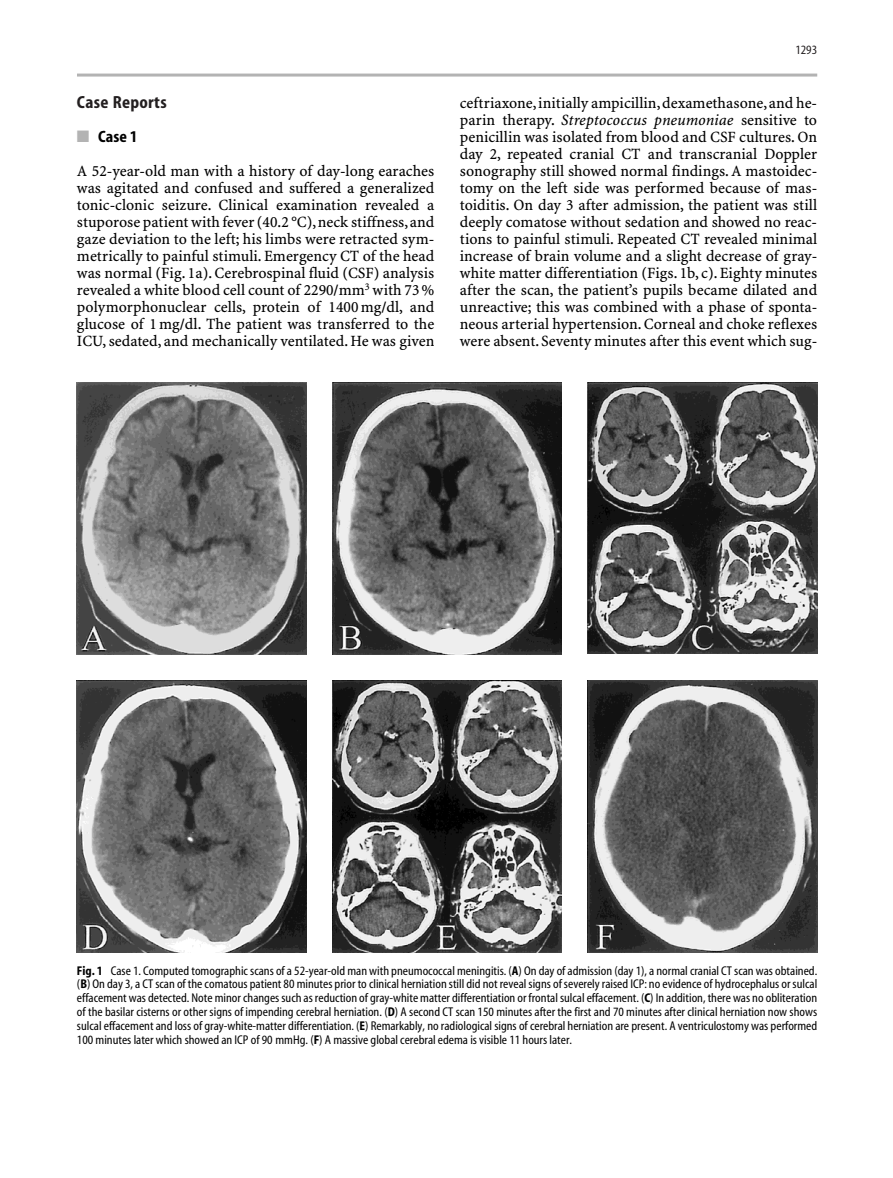
<style>
.page{position:relative;width:893px;height:1178px;background:#fff}
.page>*{position:absolute;margin:0;border:0;box-sizing:border-box;transform-origin:0 0}
.t1{font:17.7px "Myriad CB";letter-spacing:.015em;color:#231f20}
.t2{font:16.5px "Myriad CB";color:#000}
.t3{font:15.75px/17px "S Minion Plus Tab";color:#000;text-align:justify}
.t4{font:12.75px/13.8px "Myriad CR";color:#000;text-align:justify}
.t5{font:12.75px "Myriad CR";color:#231f20}
.s1{color:#b3b3b3}
.s2{font-style:italic}
.s3{font-family:"Myriad CB"}
</style>
<div class="page">
<hr style="left:77px;top:74px;width:740px;height:3px;background:#b3b3b3">
<img style="left:77px;top:382px;width:230px;height:272px">
<img style="left:332px;top:383px;width:230px;height:271px">
<img style="left:587px;top:382px;width:230px;height:271px">
<img style="left:77px;top:680px;width:230px;height:272px">
<img style="left:332px;top:680px;width:230px;height:272px">
<img style="left:587px;top:680px;width:230px;height:272px">
<p class="t1" style="left:77px;top:96px;width:91px">Case Reports</p>
<p class="t2" style="left:77px;top:130px;width:62px"><span class="s1">■</span> Case 1</p>
<p class="t3" style="left:77px;top:164px;width:359px">A 52-year-old man with a history of day-long earaches was agitated and confused and suffered a generalized tonic-clonic seizure. Clinical examination revealed a stuporose patient with fever (40.2 °C),neck stiffness,and gaze deviation to the left; his limbs were retracted sym&shy;metrically to painful stimuli. Emergency CT of the head was normal (Fig. 1a). Cerebrospinal fluid (CSF) analysis revealed a white blood cell count of 2290/mm<sup>3</sup> with 73 % polymorphonuclear cells, protein of 1400 mg/dl, and glucose of 1 mg/dl. The patient was transferred to the ICU, sedated, and mechanically ventilated. He was given</p>
<p class="t5" style="left:795px;top:45px;width:23px">1293</p>
<p class="t3" style="left:460px;top:96px;width:359px">ceftriaxone, initially ampicillin, dexamethasone, and he&shy;parin therapy. <span class="s2">Streptococcus pneumoniae</span> sensitive to penicillin was isolated from blood and CSF cultures. On day 2, repeated cranial CT and transcranial Doppler sonography still showed normal findings. A mastoidec&shy;tomy on the left side was performed because of mas&shy;toiditis. On day 3 after admission, the patient was still deeply comatose without sedation and showed no reac&shy;tions to painful stimuli. Repeated CT revealed minimal increase of brain volume and a slight decrease of gray&shy;white matter differentiation (Figs. 1b, c). Eighty minutes after the scan, the patient’s pupils became dilated and unreactive; this was combined with a phase of sponta&shy;neous arterial hypertension. Corneal and choke reflexes were absent. Seventy minutes after this event which sug-</p>
<p class="t4" style="left:77px;top:964px;width:741px"><span class="s3">Fig. 1</span> Case 1. Computed tomographic scans of a 52-year-old man with pneumococcal meningitis. (<span class="s3">A</span>) On day of admission (day 1), a normal cranial CT scan was obtained. (<span class="s3">B</span>) On day 3, a CT scan of the comatous patient 80 minutes prior to clinical herniation still did not reveal signs of severely raised ICP: no evidence of hydrocephalus or sulcal effacement was detected. Note minor changes such as reduction of gray-white matter differentiation or frontal sulcal effacement. (<span class="s3">C</span>) In addition, there was no obliteration of the basilar cisterns or other signs of impending cerebral herniation. (<span class="s3">D</span>) A second CT scan 150 minutes after the first and 70 minutes after clinical herniation now shows sulcal effacement and loss of gray-white-matter differentiation. (<span class="s3">E</span>) Remarkably, no radiological signs of cerebral herniation are present. A ventriculostomy was performed 100 minutes later which showed an ICP of 90 mmHg. (<span class="s3">F</span>) A massive global cerebral edema is visible 11 hours later.</p>
</div>
